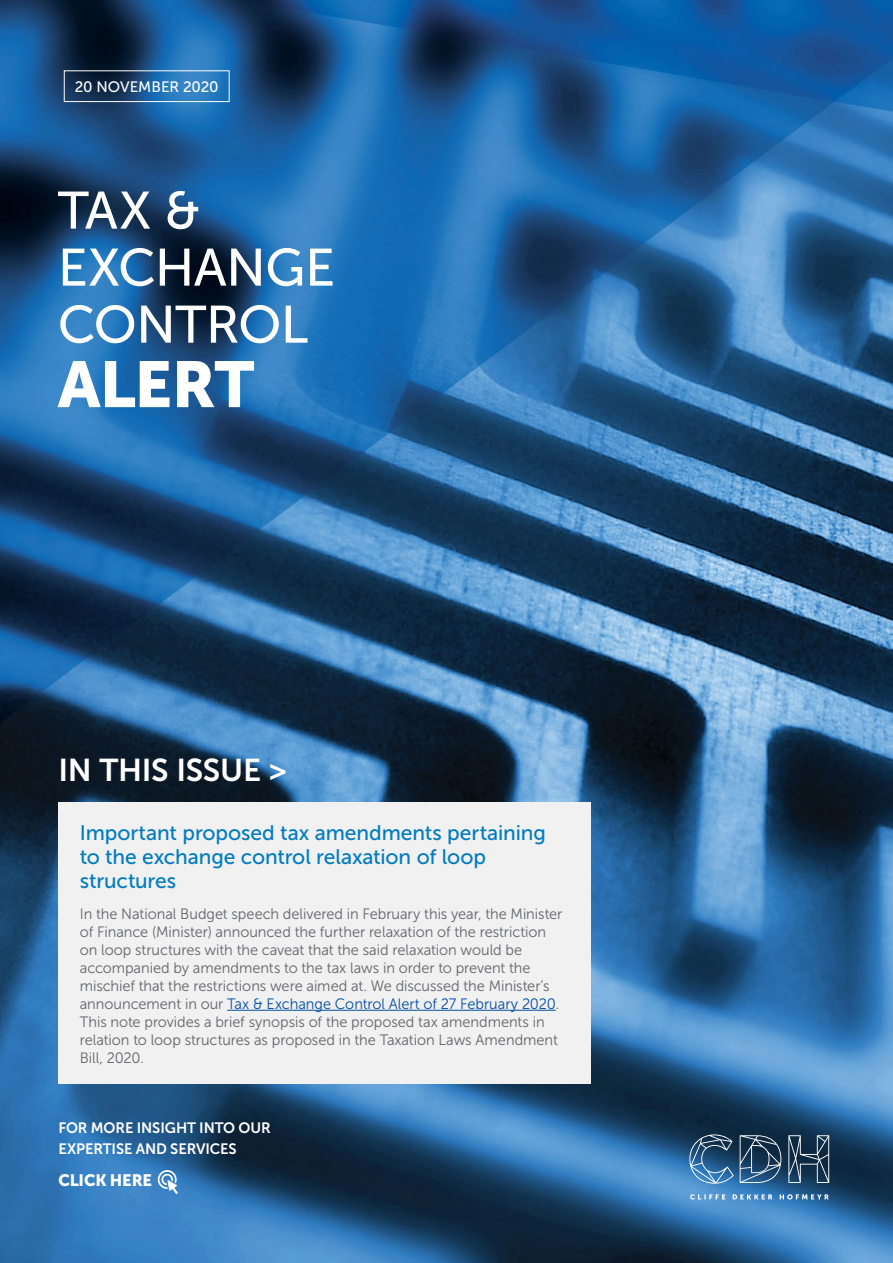
<style>
.page{position:relative;width:893px;height:1263px;background:#fff}
.page>*{position:absolute;margin:0;border:0;box-sizing:border-box;transform-origin:0 0}
.t1{font:64.5px "Museo Sans 900";letter-spacing:-.02em;color:#fff}
.t2{font:52.5px/57px "Museo Sans 500";letter-spacing:-.01em;color:#fff}
.t3{font:31.5px "Museo Sans 700";letter-spacing:-.01em;color:#fff}
.t4{font:21px/24px "Museo Sans 500";letter-spacing:-.005em;color:#007bc2}
.t5{font:16.5px "Museo Sans 900";letter-spacing:-.02em;color:#fff}
.t6{font:15.15px "Museo Sans 500";letter-spacing:-.01em;color:#fff}
.t7{font:15px/18px "Museo Sans 300";color:#636466}
.t8{font:15px/21px "Museo Sans 700";letter-spacing:-.01em;color:#fff}
.s1{color:#034ea2}
</style>
<div class="page">
<img style="left:0;top:0;width:893px;height:1263px">
<div style="left:59px;top:803px;width:532px;height:281px;background:#f1f1f2"></div>
<hr style="left:227px;top:1010px;width:329px;height:1px;background:#034ea2">
<svg style="left:158px;top:1170px;width:20px;height:24px"></svg>
<svg style="left:690px;top:1194px;width:139px;height:5px"></svg>
<svg style="left:689px;top:1134px;width:45px;height:50px;background:#416c93"></svg>
<svg style="left:740px;top:1135px;width:41px;height:48px;background:#3c5b75"></svg>
<svg style="left:788px;top:1135px;width:41px;height:48px;background:#3c556b"></svg>
<div style="left:64px;top:70px;width:166px;height:32px;border:1px solid #fff"></div>
<p class="t6" style="left:75px;top:78px;width:146px">20 NOVEMBER 2020</p>
<h2 class="t2" style="left:58px;top:182px;width:279px">TAX &amp;<br>EXCHANGE<br>CONTROL</h2>
<h1 class="t1" style="left:58px;top:348px;width:198px">ALERT</h1>
<h3 class="t3" style="left:59px;top:752px;width:229px">IN THIS ISSUE &gt;</h3>
<h3 class="t4" style="left:80px;top:821px;width:468px">Important proposed tax amendments pertaining to the exchange control relaxation of loop structures</h3>
<p class="t7" style="left:80px;top:905px;width:484px">In the National Budget speech delivered in February this year, the Minister of Finance (Minister) announced the further relaxation of the restriction on loop structures with the caveat that the said relaxation would be accompanied by amendments to the tax laws in order to prevent the mischief that the restrictions were aimed at. We discussed the Minister’s announcement in our <span class="s1">Tax &amp; Exchange Control Alert of 27 February 2020</span>.<br>This note provides a brief synopsis of the proposed tax amendments in relation to loop structures as proposed in the Taxation Laws Amendment Bill, 2020.</p>
<p class="t8" style="left:59px;top:1117px;width:214px">FOR MORE INSIGHT INTO OUR<br>EXPERTISE AND SERVICES</p>
<p class="t5" style="left:59px;top:1171px;width:95px">CLICK HERE</p>
</div>
